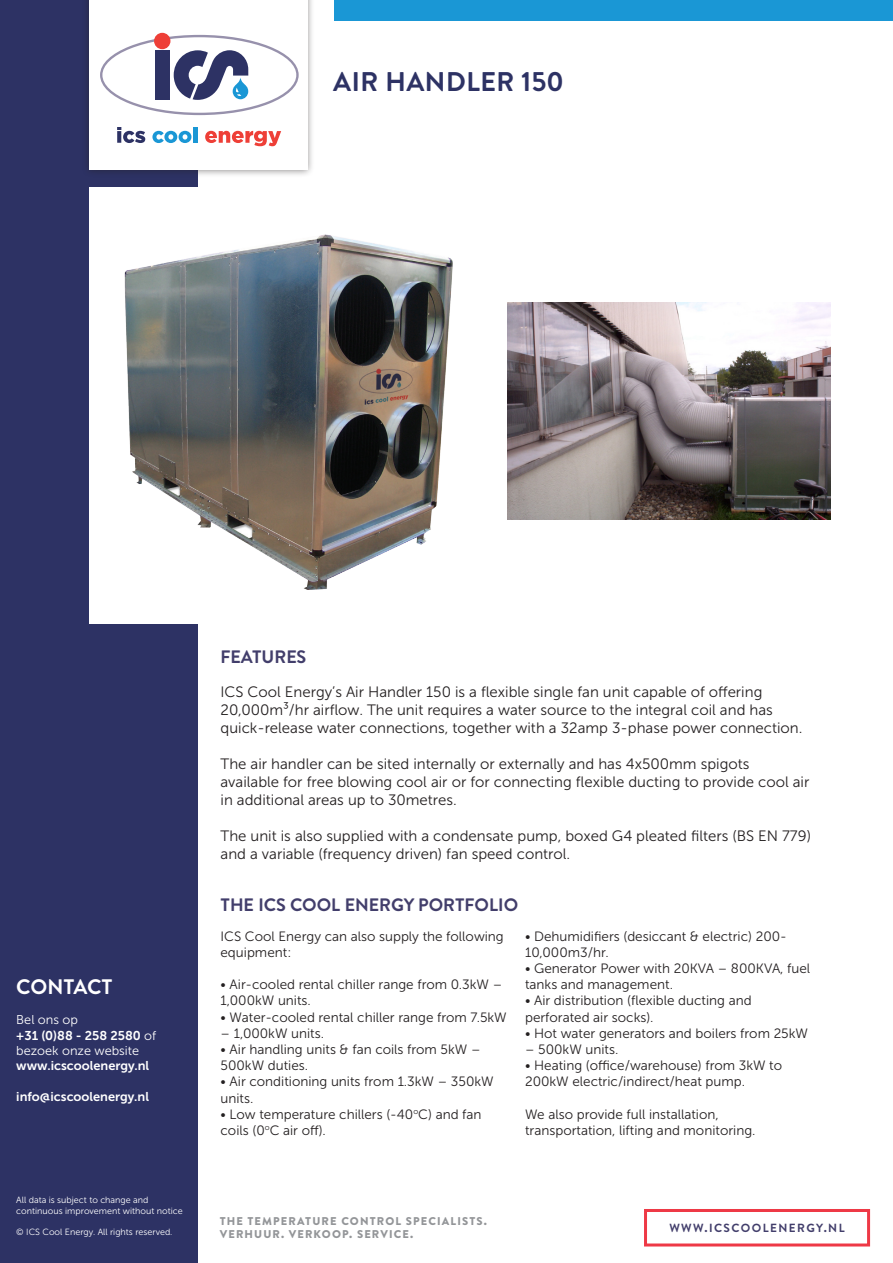
<style>
.page{position:relative;width:893px;height:1263px;background:#fff}
.page>*{position:absolute;margin:0;border:0;box-sizing:border-box;transform-origin:0 0}
.BRANDON_TABLE_TEXT{font:700 27px "Brandon Text";letter-spacing:.02em;color:#2d3264}
.t1{font:700 21px "Brandon Text";letter-spacing:-.01em;color:#fff}
.t2{font:700 18px "Brandon Text";color:#423e6b}
.t3{font:15px/18px "Museo Sans 300";color:#231f20}
.t4{font:13.5px/16.2px "Museo Sans 300";color:#231f20}
.t5{font:12.75px "Museo Sans 700";color:#fff}
.t6{font:12.75px "Museo Sans 300";color:#fff}
.t7{font:700 11.85px "Brandon Text";letter-spacing:.12em;color:#423e6b}
.t8{font:900 11.25px "Brandon Text";letter-spacing:.1em;color:#939598}
.t9{font:9px "Museo Sans 300";color:#fff}
.s1{font-family:"Museo Sans 300"}
</style>
<div class="page">
<div style="left:0;top:0;width:198px;height:1263px;background:#2d3264"></div>
<div style="left:81px;top:0;width:234px;height:178px;background:#231f20;opacity:.55"></div>
<div style="left:89px;top:0;width:218px;height:170px;background:#fff"></div>
<div style="left:154px;top:33px;width:16px;height:16px;background:#ee3f37;border-radius:50%"></div>
<svg style="left:100px;top:35px;width:199px;height:80px"></svg>
<svg style="left:117px;top:127px;width:28px;height:16px"></svg>
<svg style="left:152px;top:131px;width:39px;height:12px"></svg>
<hr style="left:193px;top:127px;width:4px;height:16px;background:#1a97d5">
<svg style="left:205px;top:131px;width:76px;height:15px"></svg>
<div style="left:335px;top:0;width:558px;height:21px;background:#1a97d5"></div>
<div style="left:89px;top:188px;width:560px;height:436px;background:#fff"></div>
<img style="left:124px;top:234px;width:329px;height:355px">
<img style="left:507px;top:302px;width:324px;height:218px">
<div style="left:644px;top:1209px;width:226px;height:37px;border:3px solid #ee3946"></div>
<p class="BRANDON_TABLE_TEXT" style="left:333px;top:63px;width:232px">AIR HANDLER 150</p>
<p class="t1" style="left:16px;top:972px;width:98px">CONTACT</p>
<p class="t6" style="left:16px;top:1013px;width:63px">Bel ons op</p>
<p class="t5" style="left:16px;top:1028px;width:141px">+31 (0)88 - 258 2580 <span class="s1">of</span></p>
<p class="t6" style="left:16px;top:1044px;width:124px">bezoek onze website</p>
<p class="t5" style="left:16px;top:1059px;width:134px">www.icscoolenergy.nl</p>
<p class="t5" style="left:16px;top:1089px;width:134px">info@icscoolenergy.nl</p>
<p class="t9" style="left:16px;top:1195px;width:134px">All data is subject to change and</p>
<p class="t9" style="left:16px;top:1206px;width:168px">continuous improvement without notice</p>
<p class="t9" style="left:16px;top:1227px;width:158px">© ICS Cool Energy. All rights reserved.</p>
<p class="t2" style="left:221px;top:644px;width:87px">FEATURES</p>
<p class="t3" style="left:221px;top:683px;width:583px">ICS Cool Energy’s Air Handler 150 is a flexible single fan unit capable of offering<br>20,000m³/hr airflow. The unit requires a water source to the integral coil and has quick-release water connections, together with a 32amp 3-phase power connection.</p>
<p class="t3" style="left:221px;top:755px;width:590px">The air handler can be sited internally or externally and has 4x500mm spigots available for free blowing cool air or for connecting flexible ducting to provide cool air in additional areas up to 30metres.</p>
<p class="t3" style="left:221px;top:827px;width:592px">The unit is also supplied with a condensate pump, boxed G4 pleated filters (BS EN 779) and a variable (frequency driven) fan speed control.</p>
<p class="t2" style="left:221px;top:892px;width:299px">THE ICS COOL ENERGY PORTFOLIO</p>
<p class="t4" style="left:221px;top:928px;width:285px">ICS Cool Energy can also supply the following equipment:</p>
<p class="t4" style="left:221px;top:976px;width:283px">• Air-cooled rental chiller range from 0.3kW –<br>1,000kW units.</p>
<p class="t4" style="left:221px;top:1009px;width:288px">• Water-cooled rental chiller range from 7.5kW</p>
<p class="t4" style="left:221px;top:1025px;width:105px">– 1,000kW units.</p>
<p class="t4" style="left:221px;top:1041px;width:262px">• Air handling units &amp; fan coils from 5kW –<br>500kW duties.</p>
<p class="t4" style="left:221px;top:1074px;width:275px">• Air conditioning units from 1.3kW – 350kW units.</p>
<p class="t4" style="left:221px;top:1106px;width:263px">• Low temperature chillers (-40<sup>o</sup>C) and fan coils (0<sup>o</sup>C air off).</p>
<p class="t4" style="left:525px;top:928px;width:263px">• Dehumidifiers (desiccant &amp; electric) 200-<br>10,000m3/hr.</p>
<p class="t4" style="left:525px;top:960px;width:287px">• Generator Power with 20KVA – 800KVA, fuel tanks and management.</p>
<p class="t4" style="left:525px;top:993px;width:228px">• Air distribution (flexible ducting and perforated air socks).</p>
<p class="t4" style="left:525px;top:1025px;width:285px">• Hot water generators and boilers from 25kW</p>
<p class="t4" style="left:525px;top:1041px;width:95px">– 500kW units.</p>
<p class="t4" style="left:525px;top:1057px;width:259px">• Heating (office/warehouse) from 3kW to<br>200kW electric/indirect/heat pump.</p>
<p class="t4" style="left:525px;top:1106px;width:232px">We also provide full installation, transportation, lifting and monitoring.</p>
<p class="t8" style="left:220px;top:1213px;width:269px">THE TEMPERATURE CONTROL SPECIALISTS.</p>
<p class="t8" style="left:220px;top:1226px;width:195px">VERHUUR. VERKOOP. SERVICE.</p>
<p class="t7" style="left:669px;top:1220px;width:177px">WWW.ICSCOOLENERGY.NL</p>
</div>
